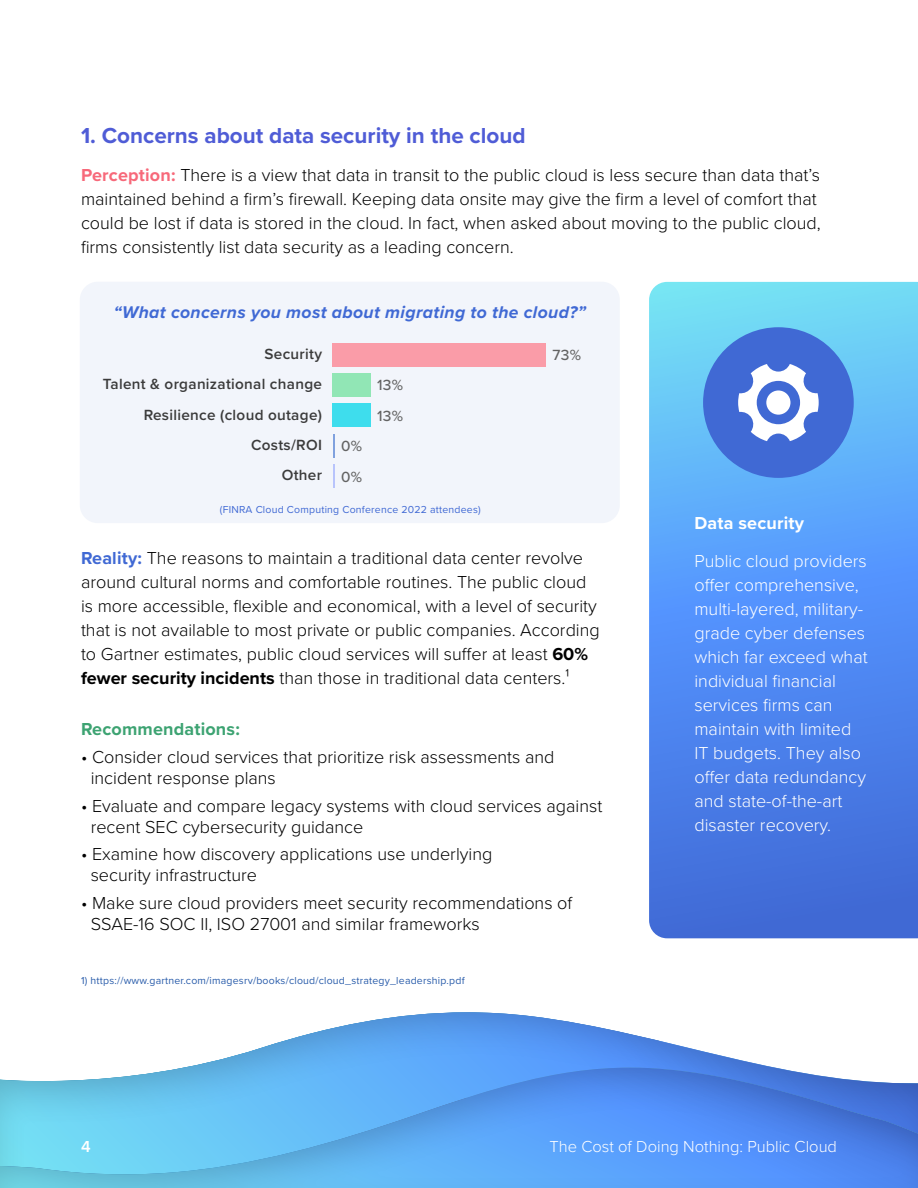
<style>
.page{position:relative;width:918px;height:1188px;background:#fff}
.page>*{position:absolute;margin:0;border:0;box-sizing:border-box;transform-origin:0 0}
.t1{font:700 22.5px "Proxima Nova";color:#4f5cd6}
.t2{font:300 18px/24px "Proxima Nova";color:#000}
.t3{font:300 18px/24px "Proxima Nova";color:#fff}
.t4{font:700 18px "Proxima Nova";letter-spacing:.01em;color:#3da372}
.t5{font:700 18px "Proxima Nova";letter-spacing:.01em;color:#fff}
.t6{font:italic 700 17.55px "Proxima Nova";letter-spacing:.02em;color:#4069d4}
.t7{font:300 16.5px "Proxima Nova";color:#fff}
.t8{font:600 16.5px "Proxima Nova";color:#fff}
.t9{font:600 15.3px "Proxima Nova";letter-spacing:.02em;color:#3b3b3b}
.t10{font:500 15.3px "Proxima Nova";color:#636363}
.t11{font:10.5px "Proxima Nova";letter-spacing:.02em;color:#2a5dab}
.t12{font:10.5px "Proxima Nova";letter-spacing:.02em;color:#4069d4}
.s1{font-weight:700;color:#f7697a}
.s2{font-weight:700;color:#4069d4}
.s3{font-weight:700}
</style>
<div class="page">
<div style="left:0;top:1012px;width:918px;height:176px;background:#57585a;opacity:.3"></div>
<div style="left:0;top:1066px;width:918px;height:122px;background:#57585a;opacity:.3"></div>
<div style="left:80px;top:282px;width:540px;height:241px;background:#f2f5fb;border-radius:18px"></div>
<div style="left:333px;top:343px;width:213px;height:24px;background:#fa9ca8"></div>
<div style="left:333px;top:374px;width:38px;height:23px;background:#91e6b5"></div>
<hr style="left:333px;top:434px;width:2px;height:23px;background:#80a1de">
<div style="left:333px;top:404px;width:38px;height:23px;background:#3edded"></div>
<hr style="left:333px;top:464px;width:2px;height:24px;background:#b8c4fc">
<svg style="left:649px;top:282px;width:269px;height:656px;background:#5495ef"></svg>
<div style="left:703px;top:327px;width:151px;height:151px;background:#4069d4;border-radius:50%"></div>
<svg style="left:738px;top:364px;width:81px;height:77px"></svg>
<div style="left:766px;top:390px;width:24px;height:25px;background:#fff;border-radius:50%"></div>
<p class="t1" style="left:81px;top:119px;width:446px">1. Concerns about data security in the cloud</p>
<p class="t2" style="left:81px;top:162px;width:741px"><span class="s1">Perception:</span> There is a view that data in transit to the public cloud is less secure than data that’s maintained behind a firm’s firewall. Keeping data onsite may give the firm a level of comfort that could be lost if data is stored in the cloud. In fact, when asked about moving to the public cloud, firms consistently list data security as a leading concern.</p>
<p class="t6" style="left:114px;top:299px;width:473px">“What concerns you most about migrating to the cloud?”</p>
<p class="t10" style="left:553px;top:343px;width:30px">73%</p>
<p class="t10" style="left:377px;top:374px;width:28px">13%</p>
<p class="t10" style="left:377px;top:404px;width:28px">13%</p>
<p class="t10" style="left:341px;top:435px;width:22px">0%</p>
<p class="t10" style="left:341px;top:465px;width:22px">0%</p>
<p class="t9" style="left:264px;top:342px;width:59px">Security</p>
<p class="t9" style="left:103px;top:373px;width:221px">Talent &amp; organizational change</p>
<p class="t9" style="left:144px;top:403px;width:180px">Resilience (cloud outage)</p>
<p class="t9" style="left:251px;top:433px;width:73px">Costs/ROI</p>
<p class="t9" style="left:282px;top:464px;width:42px">Other</p>
<p class="t12" style="left:220px;top:502px;width:262px">(FINRA Cloud Computing Conference 2022 attendees)</p>
<p class="t2" style="left:81px;top:545px;width:520px"><span class="s2">Reality:</span> The reasons to maintain a traditional data center revolve around cultural norms and comfortable routines. The public cloud is more accessible, flexible and economical, with a level of security that is not available to most private or public companies. According to Gartner estimates, public cloud services will suffer at least <span class="s3">60% fewer security incidents</span> than those in traditional data centers.¹</p>
<p class="t4" style="left:81px;top:716px;width:160px">Recommendations:</p>
<p class="t2" style="left:91px;top:746px;width:465px;line-height:21px;text-indent:-10px">• Consider cloud services that prioritize risk assessments and incident response plans</p>
<p class="t2" style="left:91px;top:794px;width:513px;line-height:21px;text-indent:-10px">• Evaluate and compare legacy systems with cloud services against recent SEC cybersecurity guidance</p>
<p class="t2" style="left:91px;top:843px;width:403px;line-height:21px;text-indent:-10px">• Examine how discovery applications use underlying security infrastructure</p>
<p class="t2" style="left:91px;top:891px;width:483px;line-height:21px;text-indent:-10px">• Make sure cloud providers meet security recommendations of<br>SSAE-16 SOC II, ISO 27001 and similar frameworks</p>
<p class="t11" style="left:81px;top:972px;width:385px">1) https://www.gartner.com/imagesrv/books/cloud/cloud_strategy_leadership.pdf</p>
<p class="t5" style="left:694px;top:510px;width:111px">Data security</p>
<p class="t3" style="left:694px;top:548px;width:175px">Public cloud providers offer comprehensive, multi-layered, military&shy;grade cyber defenses which far exceed what individual financial services firms can maintain with limited<br>IT budgets. They also offer data redundancy and state-of-the-art disaster recovery.</p>
<p class="t8" style="left:81px;top:1135px;width:11px">4</p>
<p class="t7" style="left:549px;top:1135px;width:289px">The Cost of Doing Nothing: Public Cloud</p>
</div>
